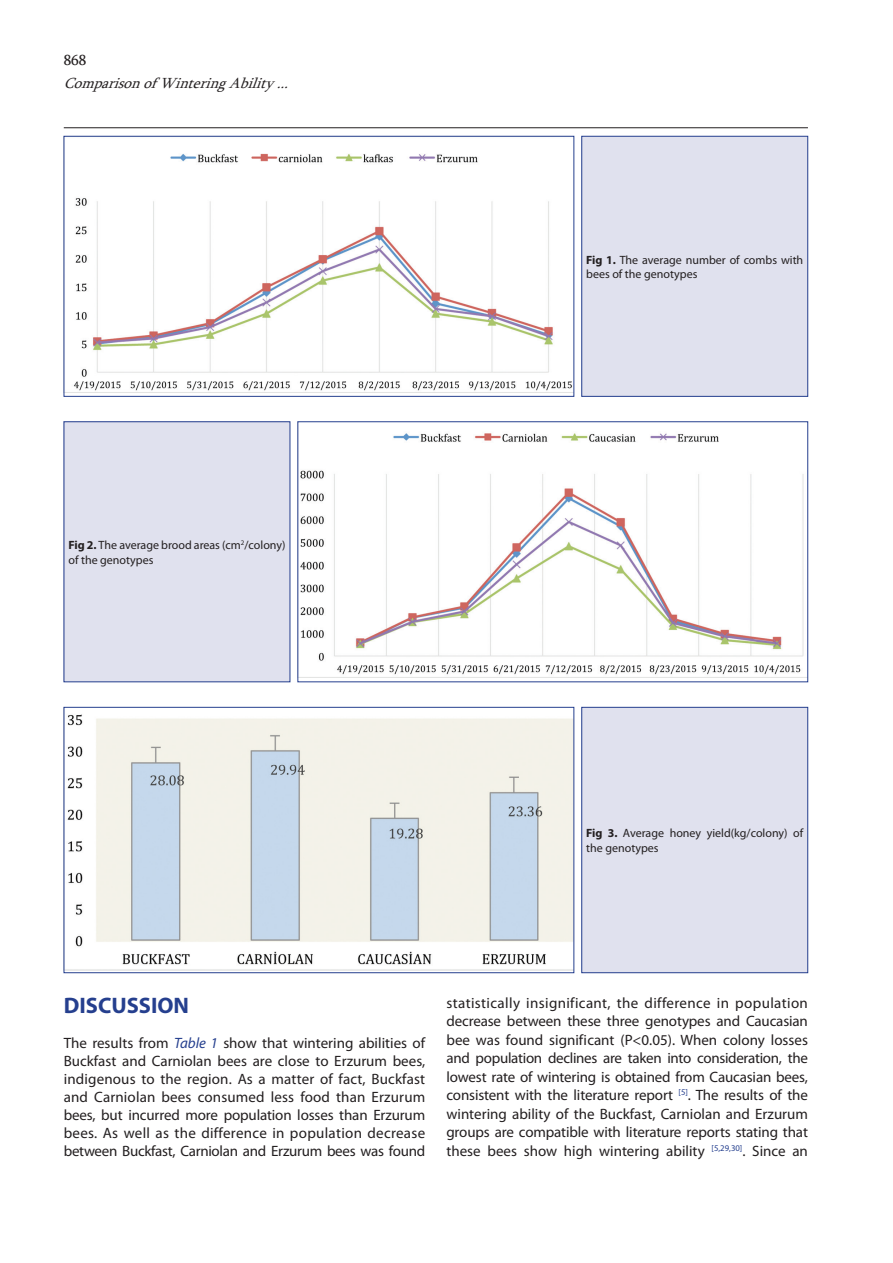
<style>
.page{position:relative;width:893px;height:1263px;background:#fff}
.page>*{position:absolute;margin:0;border:0;box-sizing:border-box;transform-origin:0 0}
.t1{font:700 22.5px "Myriad Pro";color:#253f8e}
.t2{font:15px/18.6px "Myriad Pro";letter-spacing:-.01em;color:#231f20;text-align:justify}
.t3{font:italic 15px "Sylfaen";color:#231f20}
.t4{font:15px "Sylfaen";color:#231f20}
.t5{font:12px/14.4px "Myriad Pro";color:#231f20}
.s1{font-weight:700}
.s2{font-style:italic;color:#253f8e}
</style>
<div class="page">
<hr style="left:64px;top:127px;width:744px;height:1px;background:#231f20">
<img style="left:66px;top:153px;width:506px;height:240px">
<div style="left:64px;top:136px;width:510px;height:260px;border:1px solid #253f8e"></div>
<img style="left:300px;top:433px;width:504px;height:242px">
<img style="left:66px;top:714px;width:506px;height:256px">
<div style="left:64px;top:707px;width:510px;height:266px;border:1px solid #253f8e"></div>
<div style="left:582px;top:136px;width:226px;height:260px;background:#e0e1ee"></div>
<div style="left:582px;top:136px;width:226px;height:260px;border:1px solid #253f8e"></div>
<div style="left:64px;top:422px;width:226px;height:260px;background:#e0e1ee"></div>
<div style="left:582px;top:707px;width:226px;height:266px;background:#e0e1ee"></div>
<div style="left:582px;top:707px;width:226px;height:266px;border:1px solid #253f8e"></div>
<p class="t4" style="left:64px;top:50px;width:24px">868</p>
<p class="t3" style="left:64px;top:73px;width:233px">ComparisonofWinteringAbility...</p>
<p class="t5" style="left:68px;top:538px;width:219px"><span class="s1">Fig 2.</span> The average brood areas (cm<sup>2</sup>/colony) of the genotypes</p>
<p class="t5" style="left:586px;top:252px;width:219px"><span class="s1">Fig 1.</span> The average number of combs with bees of the genotypes</p>
<p class="t5" style="left:586px;top:826px;width:219px"><span class="s1">Fig 3.</span> Average honey yield(kg/colony) of the genotypes</p>
<h1 class="t1" style="left:64px;top:991px;width:127px">DISCUSSION</h1>
<p class="t2" style="left:64px;top:1033px;width:363px;line-height:18px">The results from <span class="s2">Table 1</span> show that wintering abilities of Buckfast and Carniolan bees are close to Erzurum bees, indigenous to the region. As a matter of fact, Buckfast and Carniolan bees consumed less food than Erzurum bees, but incurred more population losses than Erzurum bees. As well as the difference in population decrease between Buckfast, Carniolan and Erzurum bees was found</p>
<p class="t2" style="left:446px;top:993px;width:363px">statistically insignificant, the difference in population decrease between these three genotypes and Caucasian bee was found significant (P&lt;0.05). When colony losses and population declines are taken into consideration, the lowest rate of wintering is obtained from Caucasian bees, consistent with the literature report <sup>[5]</sup>. The results of the wintering ability of the Buckfast, Carniolan and Erzurum groups are compatible with literature reports stating that these bees show high wintering ability <sup>[5,29,30]</sup>. Since an</p>
</div>
